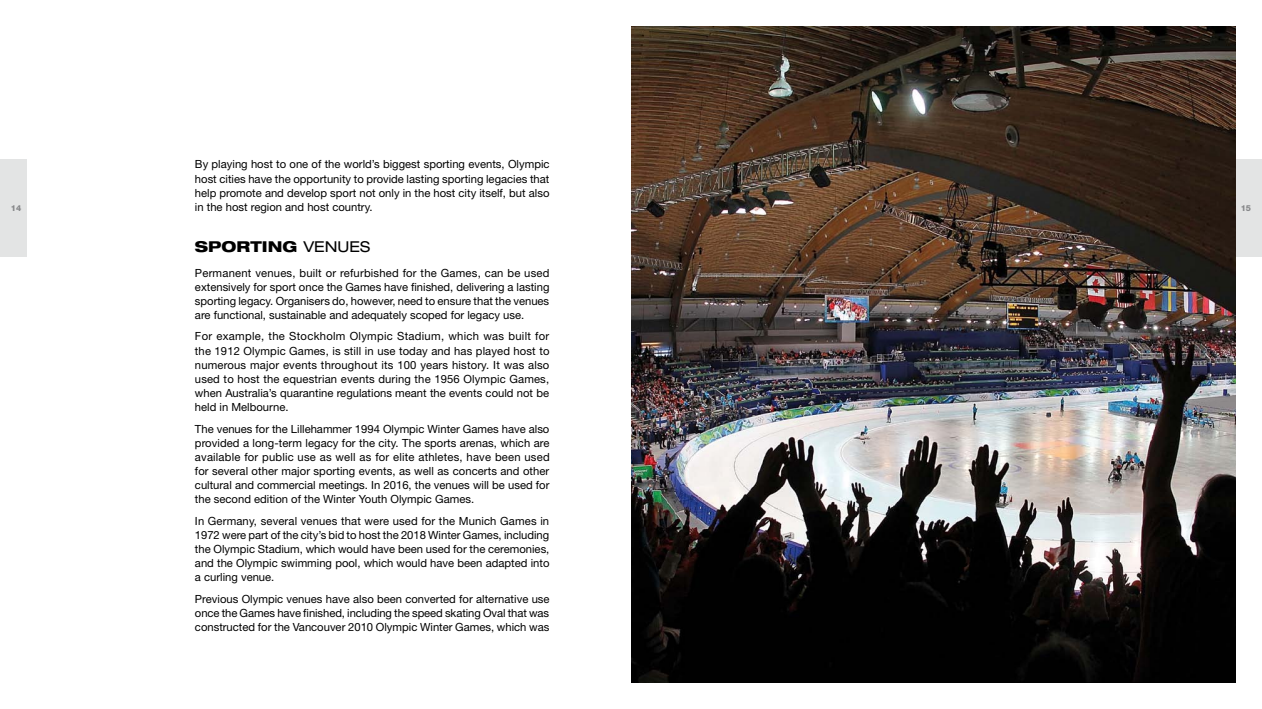
<style>
.page{position:relative;width:1262px;height:709px;background:#fff}
.page>*{position:absolute;margin:0;border:0;box-sizing:border-box;transform-origin:0 0}
.t1{font:800 expanded 15px "Helvetica Neue LT Std";color:#000}
.t2{font:11.25px/14.1px "Helvetica Neue LT Std";color:#000;text-align:justify}
.t3{font:800 8.25px "Helvetica Neue LT Std";color:#87888a}
.s1{font-weight:400}
</style>
<div class="page">
<div style="left:1235px;top:159px;width:26px;height:98px;background:#e3e4e4"></div>
<div style="left:0;top:159px;width:27px;height:98px;background:#e3e4e4"></div>
<img style="left:631px;top:27px;width:604px;height:655px">
<p class="t2" style="left:195px;top:157px;width:356px">By playing host to one of the world’s biggest sporting events, Olympic host cities have the opportunity to provide lasting sporting legacies that help promote and develop sport not only in the host city itself, but also in the host region and host country.</p>
<h1 class="t1" style="left:195px;top:237px;width:176px">SPORTING <span class="s1">VENUES</span></h1>
<p class="t2" style="left:195px;top:265px;width:356px">Permanent venues, built or refurbished for the Games, can be used extensively for sport once the Games have finished, delivering a lasting sporting legacy. Organisers do, however, need to ensure that the venues are functional, sustainable and adequately scoped for legacy use.</p>
<p class="t2" style="left:195px;top:329px;width:356px">For example, the Stockholm Olympic Stadium, which was built for the 1912 Olympic Games, is still in use today and has played host to numerous major events throughout its 100 years history. It was also used to host the equestrian events during the 1956 Olympic Games, when Australia’s quarantine regulations meant the events could not be held in Melbourne.</p>
<p class="t2" style="left:195px;top:421px;width:356px">The venues for the Lillehammer 1994 Olympic Winter Games have also provided a long-term legacy for the city. The sports arenas, which are available for public use as well as for elite athletes, have been used for several other major sporting events, as well as concerts and other cultural and commercial meetings. In 2016, the venues will be used for the second edition of the Winter Youth Olympic Games.</p>
<p class="t2" style="left:195px;top:513px;width:356px">In Germany, several venues that were used for the Munich Games in 1972 were part of the city’s bid to host the 2018 Winter Games, including the Olympic Stadium, which would have been used for the ceremonies, and the Olympic swimming pool, which would have been adapted into a curling venue.</p>
<p class="t2" style="left:195px;top:591px;width:356px">Previous Olympic venues have also been converted for alternative use once the Games have finished, including the speed skating Oval that was constructed for the Vancouver 2010 Olympic Winter Games, which was</p>
<p class="t3" style="left:11px;top:203px;width:12px">14</p>
<p class="t3" style="left:1240px;top:203px;width:12px">15</p>
</div>
